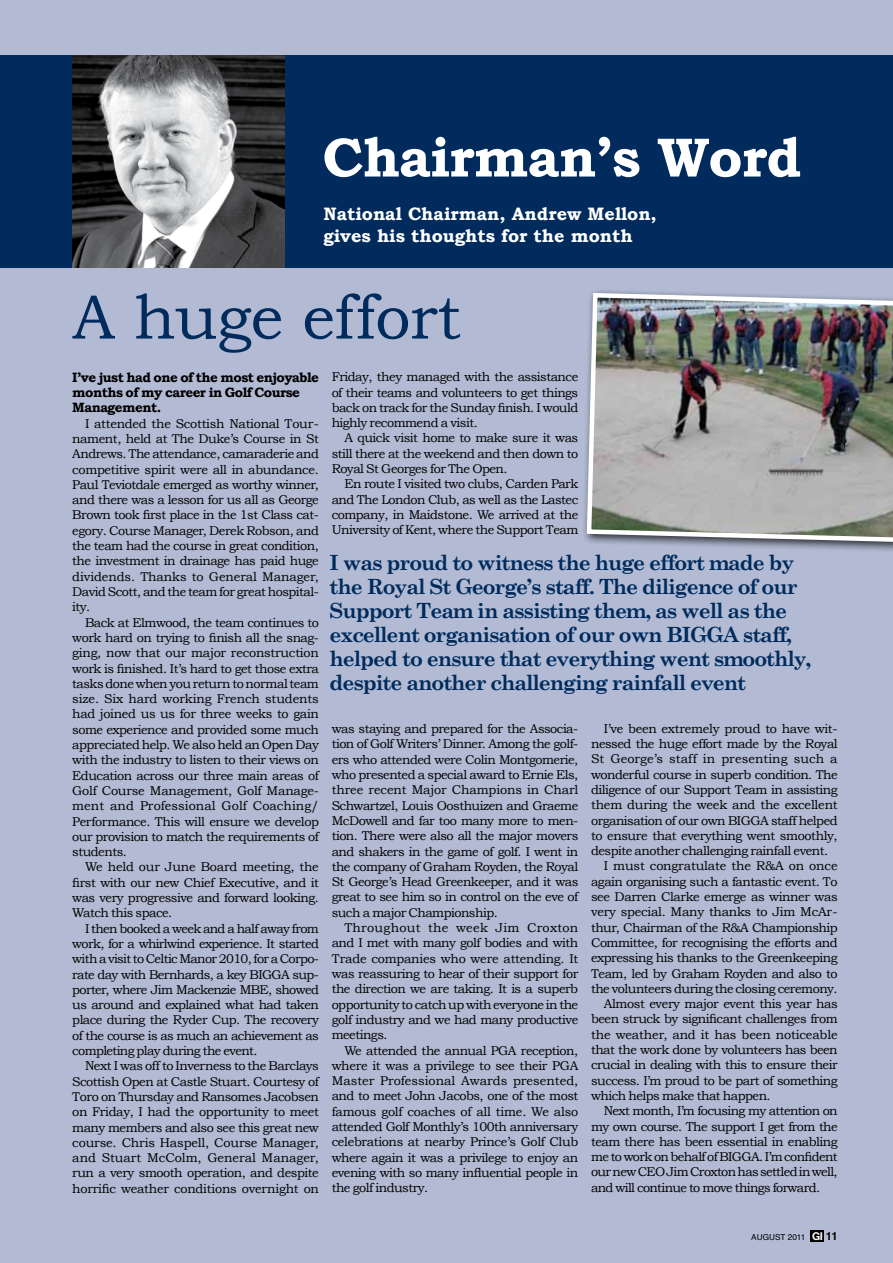
<style>
.page{position:relative;width:893px;height:1263px;background:#b2bbd3}
.page>*{position:absolute;margin:0;border:0;box-sizing:border-box;transform-origin:0 0}
.t1{font:63px "Bookman Old Style";letter-spacing:-.01em;color:#002b5c}
.t2{font:700 55.35px "Bookman Old Style";letter-spacing:-.02em;color:#fff}
.t3{font:700 21px/24px "Century Schoolbook";letter-spacing:-.05em;color:#002b5c}
.t4{font:700 18px/21.6px "Bookman Old Style";color:#fff}
.t5{font:700 13.5px/15.3px "Bookman Old Style";letter-spacing:-.04em;color:#000}
.t6{font:12.75px/15.3px "Bookman Old Style";letter-spacing:-.04em;color:#000;text-align:justify}
.t7{font:12.75px "Bookman Old Style";letter-spacing:-.02em;color:#000}
.t8{font:12.75px "Bookman Old Style";letter-spacing:-.01em;color:#000}
.t9{font:12.75px "Bookman Old Style";letter-spacing:.005em;color:#000}
.t10{font:12.75px "Bookman Old Style";letter-spacing:-.015em;color:#000}
.t11{font:8.25px "Helvetica";color:#000}
.s1{font-family:"Helvetica Neue";font-weight:700;font-size:10.8px;color:#fff}
.s2{font-weight:700;font-size:11.25px}
</style>
<div class="page">
<div style="left:0;top:55px;width:893px;height:213px;background:#002b5c"></div>
<img style="left:72px;top:55px;width:213px;height:213px">
<div style="left:582px;top:288px;width:311px;height:265px;background:#000;opacity:.75"></div>
<img style="left:584px;top:291px;width:309px;height:253px">
<div style="left:810px;top:1230px;width:13px;height:11px;background:#000"></div>
<h2 class="t2" style="left:323px;top:124px;width:480px">Chairman’s Word</h2>
<h3 class="t4" style="left:323px;top:203px;width:335px">National Chairman, Andrew Mellon, gives his thoughts for the month</h3>
<h1 class="t1" style="left:72px;top:281px;width:390px">A huge effort</h1>
<p class="t5" style="left:72px;top:369px;width:248px">I’ve just had one of the most enjoyable months of my career in Golf Course<br>Management.</p>
<p class="t6" style="left:72px;top:416px;width:248px;text-indent:13px">I attended the Scottish National Tour&shy;nament, held at The Duke’s Course in St Andrews. The attendance, camaraderie and competitive spirit were all in abundance.<br>Paul Teviotdale emerged as worthy winner, and there was a lesson for us all as George Brown took first place in the 1st Class cat&shy;egory. Course Manager, Derek Robson, and the team had the course in great condition, the investment in drainage has paid huge dividends. Thanks to General Manager, David Scott, and the team for great hospital&shy;ity.</p>
<p class="t6" style="left:72px;top:615px;width:248px;text-indent:13px">Back at Elmwood, the team continues to work hard on trying to finish all the snag&shy;ging, now that our major reconstruction work is finished. It’s hard to get those extra tasks done when you return to normal team size. Six hard working French students had joined us us for three weeks to gain some experience and provided some much appreciated help. We also held an Open Day with the industry to listen to their views on Education across our three main areas of Golf Course Management, Golf Manage&shy;ment and Professional Golf Coaching/ Performance. This will ensure we develop our provision to match the requirements of students.</p>
<p class="t6" style="left:72px;top:859px;width:248px;text-indent:13px">We held our June Board meeting, the first with our new Chief Executive, and it was very progressive and forward looking.<br>Watch this space.</p>
<p class="t6" style="left:72px;top:921px;width:248px;text-indent:13px">I then booked a week and a half away from work, for a whirlwind experience. It started with a visit to Celtic Manor 2010, for a Corpo&shy;rate day with Bernhards, a key BIGGA sup&shy;porter, where Jim Mackenzie MBE, showed us around and explained what had taken place during the Ryder Cup. The recovery of the course is as much an achievement as completing play during the event.</p>
<p class="t6" style="left:72px;top:1058px;width:248px;text-indent:13px">Next I was off to Inverness to the Barclays Scottish Open at Castle Stuart. Courtesy of Toro on Thursday and Ransomes Jacobsen on Friday, I had the opportunity to meet many members and also see this great new course. Chris Haspell, Course Manager, and Stuart McColm, General Manager, run a very smooth operation, and despite horrific weather conditions overnight on</p>
<p class="t6" style="left:332px;top:369px;width:248px">Friday, they managed with the assistance of their teams and volunteers to get things back on track for the Sunday finish. I would highly recommend a visit.</p>
<p class="t6" style="left:332px;top:430px;width:248px;text-indent:13px">A quick visit home to make sure it was still there at the weekend and then down to Royal St Georges for The Open.</p>
<p class="t6" style="left:332px;top:476px;width:248px;text-indent:13px">En route I visited two clubs, Carden Park and The London Club, as well as the Lastec company, in Maidstone. We arrived at the University of Kent, where the Support Team</p>
<p class="t3" style="left:330px;top:551px;width:483px">I was proud to witness the huge effort made by the Royal St George’s staff. The diligence of our Support Team in assisting them, as well as the excellent organisation of our own BIGGA staff, helped to ensure that everything went smoothly, despite another challenging rainfall event</p>
<p class="t7" style="left:604px;top:721px;width:235px">I’ve been extremely proud to have wit-</p>
<p class="t6" style="left:591px;top:736px;width:248px">nessed the huge effort made by the Royal</p>
<p class="t9" style="left:591px;top:752px;width:248px">St George’s staff in presenting such a</p>
<p class="t6" style="left:591px;top:766px;width:248px">wonderful course in superb condition. The</p>
<p class="t6" style="left:591px;top:782px;width:248px">diligence of our Support Team in assisting</p>
<p class="t10" style="left:591px;top:797px;width:248px">them during the week and the excellent</p>
<p class="t6" style="left:591px;top:812px;width:248px">organisation of our own BIGGA staff helped</p>
<p class="t6" style="left:591px;top:828px;width:248px">to ensure that everything went smoothly,</p>
<p class="t6" style="left:591px;top:843px;width:239px">despite another challenging rainfall event.</p>
<p class="t8" style="left:604px;top:859px;width:235px">I must congratulate the R&amp;A on once</p>
<p class="t6" style="left:591px;top:874px;width:248px">again organising such a fantastic event. To</p>
<p class="t6" style="left:591px;top:889px;width:248px">see Darren Clarke emerge as winner was</p>
<p class="t7" style="left:591px;top:905px;width:248px">very special. Many thanks to Jim McAr-</p>
<p class="t6" style="left:591px;top:919px;width:248px">thur, Chairman of the R&amp;A Championship</p>
<p class="t6" style="left:591px;top:935px;width:248px">Committee, for recognising the efforts and</p>
<p class="t6" style="left:591px;top:950px;width:248px">expressing his thanks to the Greenkeeping</p>
<p class="t6" style="left:591px;top:965px;width:248px">Team, led by Graham Royden and also to</p>
<p class="t6" style="left:591px;top:981px;width:248px">the volunteers during the closing ceremony.</p>
<p class="t6" style="left:604px;top:996px;width:235px">Almost every major event this year has</p>
<p class="t6" style="left:591px;top:1011px;width:248px">been struck by significant challenges from</p>
<p class="t8" style="left:591px;top:1027px;width:248px">the weather, and it has been noticeable</p>
<p class="t6" style="left:591px;top:1042px;width:248px">that the work done by volunteers has been</p>
<p class="t6" style="left:591px;top:1057px;width:248px">crucial in dealing with this to ensure their</p>
<p class="t6" style="left:591px;top:1072px;width:248px">success. I’m proud to be part of something</p>
<p class="t6" style="left:591px;top:1088px;width:181px">which helps make that happen.</p>
<p class="t6" style="left:604px;top:1103px;width:235px">Next month, I’m focusing my attention on</p>
<p class="t6" style="left:591px;top:1118px;width:248px">my own course. The support I get from the</p>
<p class="t6" style="left:591px;top:1134px;width:248px">team there has been essential in enabling</p>
<p class="t6" style="left:591px;top:1149px;width:248px">me to work on behalf of BIGGA. I’m confident</p>
<p class="t6" style="left:591px;top:1164px;width:248px">our new CEO Jim Croxton has settled in well,</p>
<p class="t6" style="left:591px;top:1180px;width:231px">and will continue to move things forward.</p>
<p class="t11" style="left:751px;top:1231px;width:88px">AUGUST 2011 <span class="s1">GI</span> <span class="s2">11</span></p>
<p class="t6" style="left:332px;top:721px;width:248px">was staying and prepared for the Associa&shy;tion of Golf Writers’ Dinner. Among the golf&shy;ers who attended were Colin Montgomerie, who presented a special award to Ernie Els, three recent Major Champions in Charl Schwartzel, Louis Oosthuizen and Graeme McDowell and far too many more to men&shy;tion. There were also all the major movers and shakers in the game of golf. I went in the company of Graham Royden, the Royal St George’s Head Greenkeeper, and it was great to see him so in control on the eve of such a major Championship.</p>
<p class="t6" style="left:332px;top:920px;width:248px;text-indent:13px">Throughout the week Jim Croxton and I met with many golf bodies and with Trade companies who were attending. It was reassuring to hear of their support for the direction we are taking. It is a superb opportunity to catch up with everyone in the golf industry and we had many productive meetings.</p>
<p class="t6" style="left:332px;top:1042px;width:248px;text-indent:13px">We attended the annual PGA reception, where it was a privilege to see their PGA Master Professional Awards presented, and to meet John Jacobs, one of the most famous golf coaches of all time. We also attended Golf Monthly’s 100th anniversary celebrations at nearby Prince’s Golf Club where again it was a privilege to enjoy an evening with so many influential people in the golf industry.</p>
</div>
